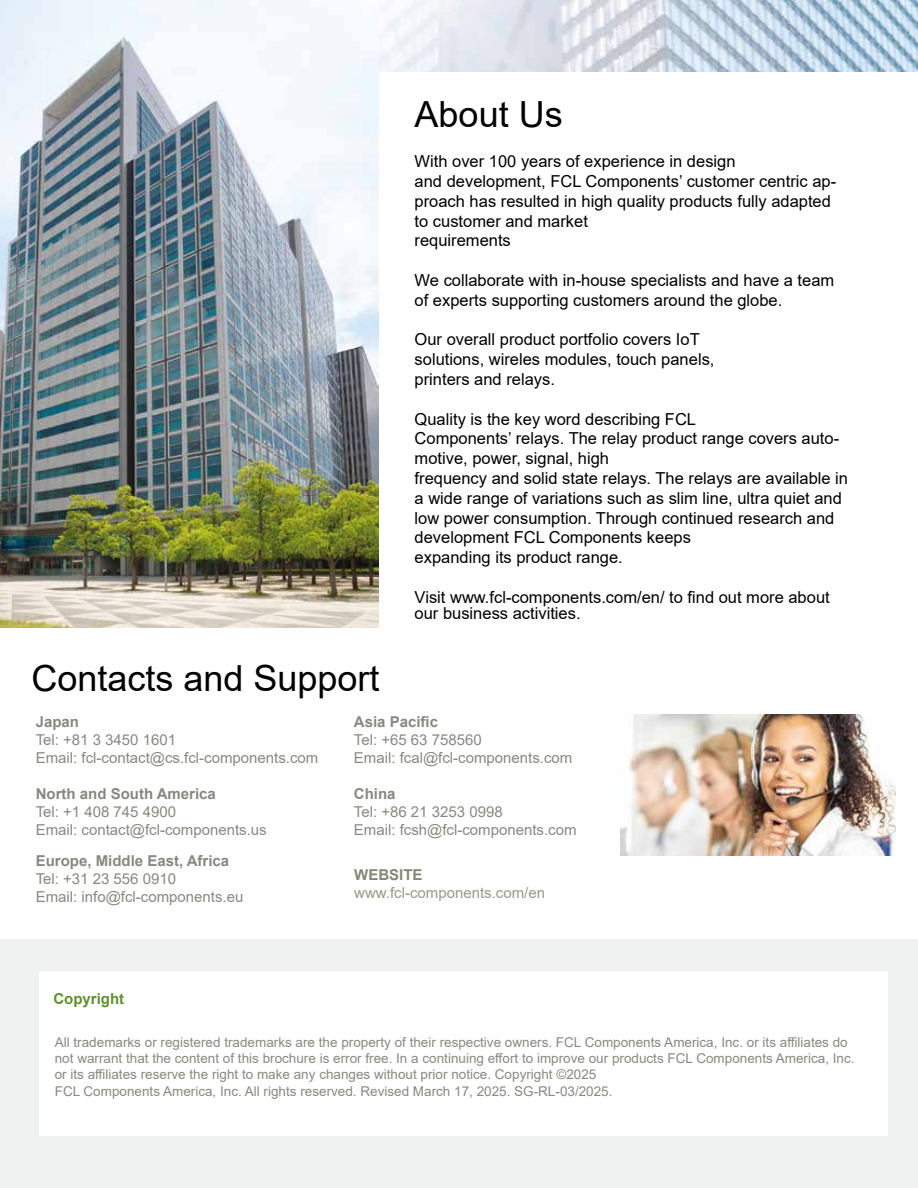
<style>
.page{position:relative;width:918px;height:1188px;background:#fff}
.page>*{position:absolute;margin:0;border:0;box-sizing:border-box;transform-origin:0 0}
.t1{font:36px "Arial";color:#000}
.t2{font:16.5px/19.8px "Arial";color:#000}
.t3{font:15px/18px "Arial";color:#898880}
.t4{font:700 15px "Arial";color:#898880}
.t5{font:15px "Arial";color:#9a998b}
.t6{font:700 15px "Arial";color:#5f902f}
.t7{font:700 15px "Arial";color:#878678}
.t8{font:13.5px/16.2px "Arial";color:#898880}
</style>
<div class="page">
<img style="left:0;top:0;width:918px;height:72px">
<img style="left:1px;top:0;width:378px;height:628px">
<div style="left:1px;top:939px;width:917px;height:249px;background:#f0f1f1"></div>
<div style="left:39px;top:972px;width:849px;height:164px;background:#fff"></div>
<img style="left:621px;top:714px;width:274px;height:142px">
<h1 class="t1" style="left:415px;top:90px;width:150px">About Us</h1>
<p class="t2" style="left:415px;top:152px;width:423px">With over 100 years of experience in design<br>and development, FCL Components’ customer centric ap&shy;proach has resulted in high quality products fully adapted to customer and market<br>requirements</p>
<p class="t2" style="left:415px;top:270px;width:421px">We collaborate with in-house specialists and have a team of experts supporting customers around the globe.</p>
<p class="t2" style="left:415px;top:330px;width:301px">Our overall product portfolio covers IoT solutions, wireles modules, touch panels, printers and relays.</p>
<p class="t2" style="left:415px;top:409px;width:435px">Quality is the key word describing FCL<br>Components’ relays. The relay product range covers auto&shy;motive, power, signal, high<br>frequency and solid state relays. The relays are available in a wide range of variations such as slim line, ultra quiet and low power consumption. Through continued research and development FCL Components keeps<br>expanding its product range.</p>
<p class="t2" style="left:415px;top:589px;width:417px;line-height:16.5px">Visit www.fcl-components.com/en/ to find out more about our business activities.</p>
<h1 class="t1" style="left:31px;top:654px;width:350px">Contacts and Support</h1>
<p class="t4" style="left:36px;top:711px;width:45px">Japan</p>
<p class="t3" style="left:36px;top:731px;width:284px">Tel: +81 3 3450 1601<br>Email: fcl-contact@cs.fcl-components.com</p>
<p class="t4" style="left:36px;top:783px;width:182px">North and South America</p>
<p class="t3" style="left:36px;top:803px;width:233px">Tel: +1 408 745 4900<br>Email: contact@fcl-components.us</p>
<p class="t4" style="left:36px;top:850px;width:195px">Europe, Middle East, Africa</p>
<p class="t3" style="left:36px;top:870px;width:209px">Tel: +31 23 556 0910<br>Email: info@fcl-components.eu</p>
<p class="t4" style="left:354px;top:711px;width:86px">Asia Pacific</p>
<p class="t3" style="left:354px;top:731px;width:220px">Tel: +65 63 758560<br>Email: fcal@fcl-components.com</p>
<p class="t4" style="left:354px;top:783px;width:43px">China</p>
<p class="t3" style="left:354px;top:803px;width:224px">Tel: +86 21 3253 0998<br>Email: fcsh@fcl-components.com</p>
<p class="t7" style="left:354px;top:865px;width:70px">WEBSITE</p>
<p class="t5" style="left:354px;top:883px;width:192px">www.fcl-components.com/en</p>
<p class="t6" style="left:53px;top:989px;width:72px">Copyright</p>
<p class="t8" style="left:55px;top:1034px;width:801px">All trademarks or registered trademarks are the property of their respective owners. FCL Components America, Inc. or its affiliates do not warrant that the content of this brochure is error free. In a continuing effort to improve our products FCL Components America, Inc. or its affiliates reserve the right to make any changes without prior notice. Copyright ©2025<br>FCL Components America, Inc. All rights reserved. Revised March 17, 2025. SG-RL-03/2025.</p>
</div>
